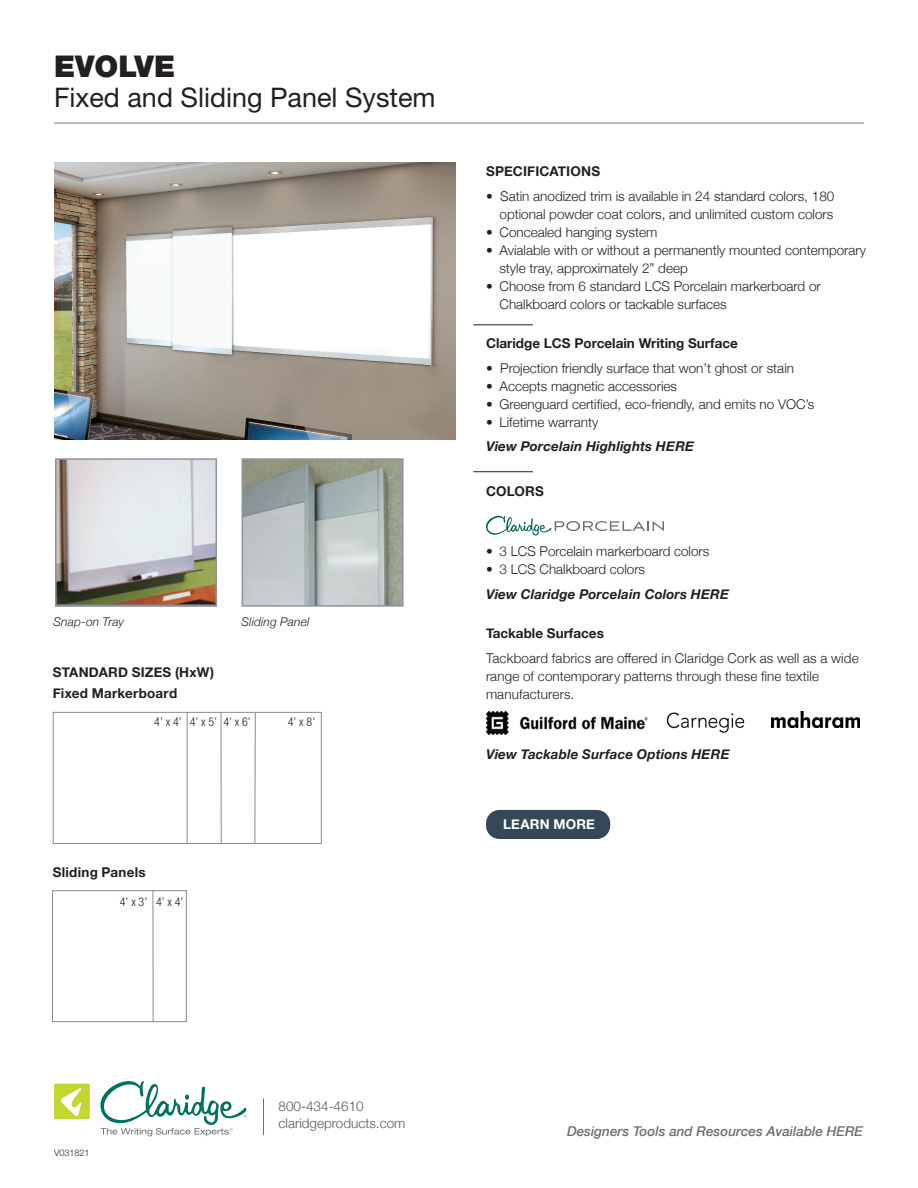
<style>
.page{position:relative;width:918px;height:1188px;background:#fff}
.page>*{position:absolute;margin:0;border:0;box-sizing:border-box;transform-origin:0 0}
.t1{font:900 30px "Helvetica Neue";color:#231f20}
.t2{font:27px "Helvetica Neue";color:#231f20}
.t3{font:300 13.5px/18px "Helvetica Neue";color:#231f20}
.t4{font:700 13.5px/21.6px "Helvetica Neue";color:#231f20}
.t5{font:italic 700 13.5px "Helvetica Neue";letter-spacing:.01em;color:#231f20}
.t6{font:italic 500 13.5px "Helvetica Neue";color:#6c6d70}
.t7{font:300 13.5px/16.2px "Helvetica Neue";color:#57585a}
.t8{font:700 13.5px "Helvetica Neue";letter-spacing:.02em;color:#231f20}
.t9{font:700 13.5px "Helvetica Neue";letter-spacing:.015em;color:#fff}
.t10{font:300 condensed 12px "Helvetica Neue";color:#231f20}
.t11{font:italic 300 12px "Helvetica Neue";letter-spacing:.015em;color:#231f20}
.t12{font:300 9px "Helvetica Neue";color:#231f20}
</style>
<div class="page">
<hr style="left:54px;top:122px;width:810px;height:2px;background:#a8a9ad">
<hr style="left:263px;top:1098px;width:1px;height:37px;background:#6c6d70">
<div style="left:54px;top:1084px;width:36px;height:35px;background:#c1d72f;border-radius:2px"></div>
<svg style="left:61px;top:1088px;width:27px;height:32px"></svg>
<svg style="left:100px;top:1081px;width:147px;height:55px"></svg>
<img style="left:54px;top:162px;width:402px;height:278px">
<div style="left:53px;top:712px;width:269px;height:132px;border:1px solid #8a8c8f"></div>
<svg style="left:186px;top:711px;width:70px;height:133px"></svg>
<div style="left:486px;top:810px;width:124px;height:29px;background:#354859;border-radius:14px"></div>
<svg style="left:486px;top:515px;width:178px;height:21px"></svg>
<hr style="left:473px;top:324px;width:60px;height:1px;background:#231f20">
<hr style="left:473px;top:471px;width:60px;height:1px;background:#231f20">
<img style="left:666px;top:712px;width:79px;height:21px">
<img style="left:486px;top:712px;width:162px;height:22px">
<img style="left:771px;top:712px;width:89px;height:15px">
<img style="left:58px;top:461px;width:156px;height:143px">
<div style="left:55px;top:458px;width:162px;height:149px;border:2px solid #8f959d"></div>
<img style="left:245px;top:461px;width:156px;height:143px">
<div style="left:242px;top:458px;width:162px;height:149px;border:2px solid #8f959d"></div>
<hr style="left:221px;top:712px;width:1px;height:131px;background:#8a8c8f">
<div style="left:52px;top:890px;width:135px;height:132px;border:1px solid #8a8c8f"></div>
<hr style="left:153px;top:890px;width:1px;height:131px;background:#8a8c8f">
<h1 class="t1" style="left:54px;top:48px;width:123px">EVOLVE</h1>
<h2 class="t2" style="left:54px;top:81px;width:383px">Fixed and Sliding Panel System</h2>
<p class="t11" style="left:54px;top:612px;width:72px">Snap-on Tray</p>
<p class="t11" style="left:242px;top:613px;width:69px">Sliding Panel</p>
<p class="t4" style="left:53px;top:662px;width:163px">STANDARD SIZES (HxW)<br>Fixed Markerboard</p>
<p class="t10" style="left:190px;top:715px;width:29px">4’ x 5’</p>
<p class="t10" style="left:154px;top:715px;width:29px">4’ x 4’</p>
<p class="t10" style="left:223px;top:715px;width:29px">4’ x 6’</p>
<p class="t10" style="left:288px;top:715px;width:29px">4’ x 8’</p>
<p class="t8" style="left:53px;top:862px;width:94px">Sliding Panels</p>
<p class="t10" style="left:120px;top:895px;width:65px">4’ x 3’ 4’ x 4’</p>
<p class="t4" style="left:486px;top:161px;width:116px">SPECIFICATIONS</p>
<p class="t3" style="left:486px;top:186px;width:350px;text-align:right">• Satin anodized trim is available in 24 standard colors, 180 optional powder coat colors, and unlimited custom colors</p>
<p class="t3" style="left:486px;top:222px;width:173px">• Concealed hanging system</p>
<p class="t3" style="left:500px;top:240px;width:368px;text-indent:-14px">• Avialable with or without a permanently mounted contemporary style tray, approximately 2” deep</p>
<p class="t3" style="left:500px;top:276px;width:323px;text-indent:-14px">• Choose from 6 standard LCS Porcelain markerboard or<br>Chalkboard colors or tackable surfaces</p>
<p class="t4" style="left:486px;top:333px;width:253px">Claridge LCS Porcelain Writing Surface</p>
<p class="t3" style="left:486px;top:358px;width:310px">• Projection friendly surface that won’t ghost or stain</p>
<p class="t3" style="left:486px;top:376px;width:193px">• Accepts magnetic accessories</p>
<p class="t3" style="left:486px;top:394px;width:330px">• Greenguard certified, eco-friendly, and emits no VOC’s</p>
<p class="t3" style="left:486px;top:412px;width:114px">• Lifetime warranty</p>
<p class="t5" style="left:486px;top:436px;width:210px">View Porcelain Highlights HERE</p>
<p class="t4" style="left:486px;top:480px;width:59px">COLORS</p>
<p class="t3" style="left:486px;top:541px;width:225px">• 3 LCS Porcelain markerboard colors</p>
<p class="t3" style="left:486px;top:559px;width:161px">• 3 LCS Chalkboard colors</p>
<p class="t5" style="left:486px;top:583px;width:245px">View Claridge Porcelain Colors HERE</p>
<p class="t4" style="left:486px;top:623px;width:119px">Tackable Surfaces</p>
<p class="t3" style="left:486px;top:648px;width:374px">Tackboard fabrics are offered in Claridge Cork as well as a wide range of contemporary patterns through these fine textile manufacturers.</p>
<p class="t5" style="left:486px;top:744px;width:245px">View Tackable Surface Options HERE</p>
<p class="t9" style="left:503px;top:814px;width:93px">LEARN MORE</p>
<p class="t12" style="left:54px;top:1146px;width:37px">V031821</p>
<p class="t7" style="left:279px;top:1098px;width:128px">800-434-4610 claridgeproducts.com</p>
<p class="t6" style="left:567px;top:1120px;width:298px">Designers Tools and Resources Available HERE</p>
</div>
